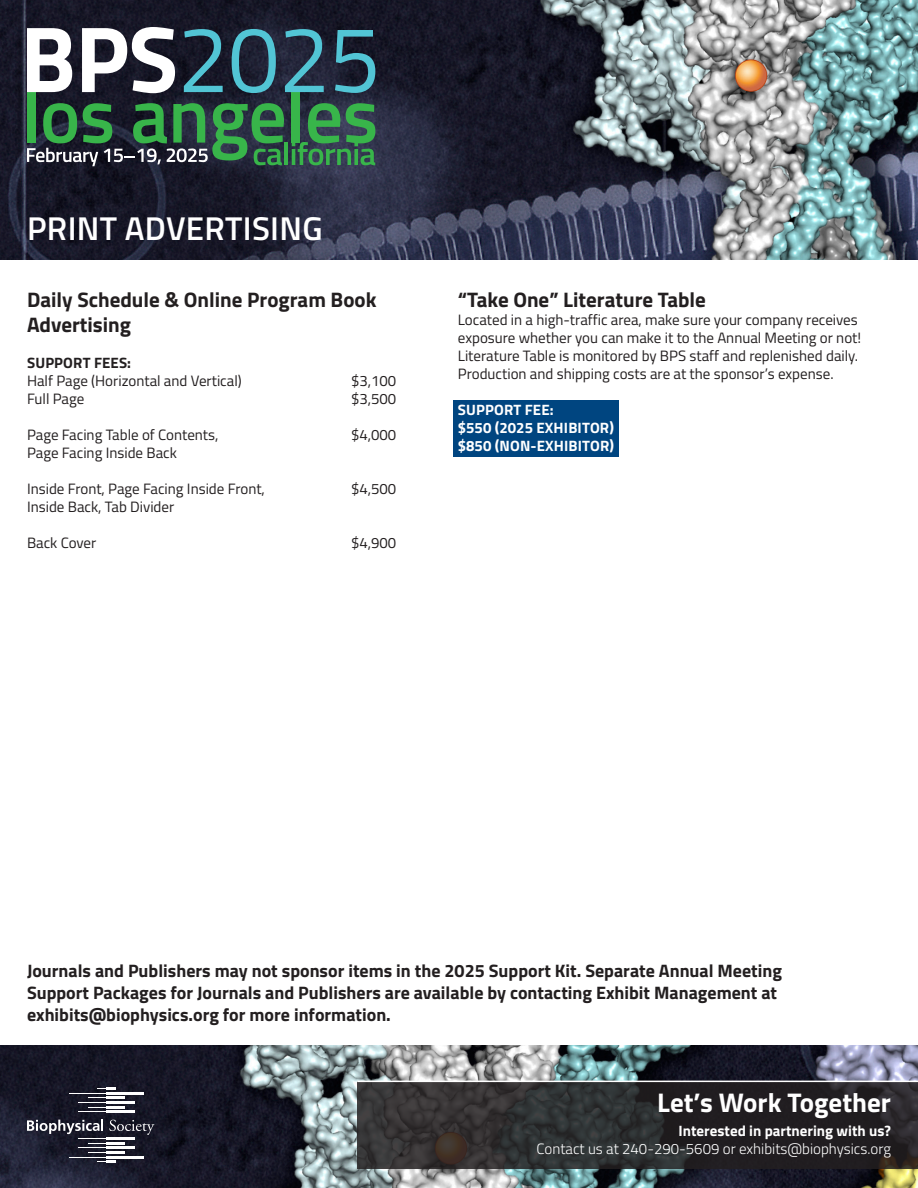
<style>
.page{position:relative;width:918px;height:1188px;background:#fff}
.page>*{position:absolute;margin:0;border:0;box-sizing:border-box;transform-origin:0 0}
.t1{font:600 33px "Titillium";letter-spacing:.01em;color:#fff}
.t2{font:700 27px "Titillium";color:#fff}
.t3{font:700 21px/25.2px "Titillium";color:#231f20}
.t4{font:700 18px/21.6px "Titillium";color:#231f20}
.t5{font:15px/18px "Titillium";color:#231f20}
.t6{font:300 15px/18px "Titillium";color:#fff;text-align:right}
.t7{font:700 15px/18px "Titillium";letter-spacing:.01em;color:#fff}
.t8{font:700 15px "Titillium";letter-spacing:.01em;color:#231f20}
.s1{font-weight:700}
</style>
<div class="page">
<div style="left:454px;top:400px;width:165px;height:56px;background:#004580"></div>
<img style="left:0;top:0;width:918px;height:259px">
<div style="left:27px;top:88px;width:8px;height:55px;background:#38b54a"></div>
<div style="left:292px;top:88px;width:8px;height:55px;background:#38b54a"></div>
<svg style="left:27px;top:28px;width:45px;height:64px"></svg>
<svg style="left:82px;top:27px;width:93px;height:66px"></svg>
<svg style="left:184px;top:29px;width:39px;height:63px;background:#2a5261"></svg>
<svg style="left:232px;top:29px;width:44px;height:64px;background:#326071"></svg>
<svg style="left:285px;top:29px;width:39px;height:63px;background:#335c6e"></svg>
<svg style="left:335px;top:30px;width:40px;height:63px;background:#2e5b6c"></svg>
<hr style="left:284px;top:142px;width:4px;height:23px;background:#38b54a">
<svg style="left:292px;top:103px;width:83px;height:62px;background:#36754d"></svg>
<svg style="left:27px;top:103px;width:257px;height:63px;background:#335f45"></svg>
<img style="left:0;top:1045px;width:918px;height:143px">
<hr style="left:106px;top:1111px;width:29px;height:2px;background:#fff">
<hr style="left:106px;top:1102px;width:29px;height:2px;background:#fff">
<hr style="left:106px;top:1092px;width:38px;height:2px;background:#fff">
<svg style="left:97px;top:1088px;width:19px;height:2px"></svg>
<hr style="left:69px;top:1093px;width:37px;height:1px;background:#fff">
<svg style="left:78px;top:1097px;width:47px;height:16px"></svg>
<hr style="left:106px;top:1151px;width:19px;height:3px;background:#fff">
<hr style="left:106px;top:1156px;width:38px;height:2px;background:#fff">
<svg style="left:97px;top:1161px;width:19px;height:2px"></svg>
<hr style="left:69px;top:1157px;width:37px;height:1px;background:#fff">
<svg style="left:27px;top:1120px;width:127px;height:33px;background:#454552"></svg>
<svg style="left:357px;top:1082px;width:561px;height:87px;background:#2b2a2b"></svg>
<hr style="left:357px;top:1081px;width:561px;height:1px;background:#fff">
<p class="t1" style="left:27px;top:203px;width:297px">PRINT ADVERTISING</p>
<p class="t3" style="left:27px;top:286px;width:351px">Daily Schedule &amp; Online Program Book<br>Advertising</p>
<p class="t8" style="left:27px;top:351px;width:106px">SUPPORT FEES:</p>
<p class="t5" style="left:27px;top:371px;width:216px">Half Page (Horizontal and Vertical)</p>
<p class="t5" style="left:351px;top:371px;width:47px">$3,100</p>
<p class="t5" style="left:27px;top:389px;width:59px">Full Page</p>
<p class="t5" style="left:351px;top:389px;width:47px">$3,500</p>
<p class="t5" style="left:27px;top:425px;width:193px">Page Facing Table of Contents,</p>
<p class="t5" style="left:351px;top:425px;width:47px">$4,000</p>
<p class="t5" style="left:27px;top:443px;width:152px">Page Facing Inside Back</p>
<p class="t5" style="left:27px;top:479px;width:239px">Inside Front, Page Facing Inside Front,</p>
<p class="t5" style="left:351px;top:479px;width:47px">$4,500</p>
<p class="t5" style="left:27px;top:497px;width:149px">Inside Back, Tab Divider</p>
<p class="t5" style="left:27px;top:533px;width:71px">Back Cover</p>
<p class="t5" style="left:351px;top:533px;width:47px">$4,900</p>
<p class="t3" style="left:458px;top:286px;width:250px">“Take One” Literature Table</p>
<p class="t5" style="left:458px;top:310px;width:405px">Located in a high-traffic area, make sure your company receives exposure whether you can make it to the Annual Meeting or not!<br>Literature Table is monitored by BPS staff and replenished daily.<br>Production and shipping costs are at the sponsor’s expense.</p>
<p class="t7" style="left:458px;top:400px;width:158px">SUPPORT FEE:<br>$550 (2025 EXHIBITOR) $850 (NON-EXHIBITOR)</p>
<p class="t4" style="left:27px;top:959px;width:757px">Journals and Publishers may not sponsor items in the 2025 Support Kit. Separate Annual Meeting<br>Support Packages for Journals and Publishers are available by contacting Exhibit Management at exhibits@biophysics.org for more information.</p>
<p class="t2" style="left:657px;top:1081px;width:235px">Let’s Work Together</p>
<p class="t6" style="left:537px;top:1121px;width:356px"><span class="s1">Interested in partnering with us?<br></span>Contact us at 240-290-5609 or exhibits@biophysics.org</p>
</div>
